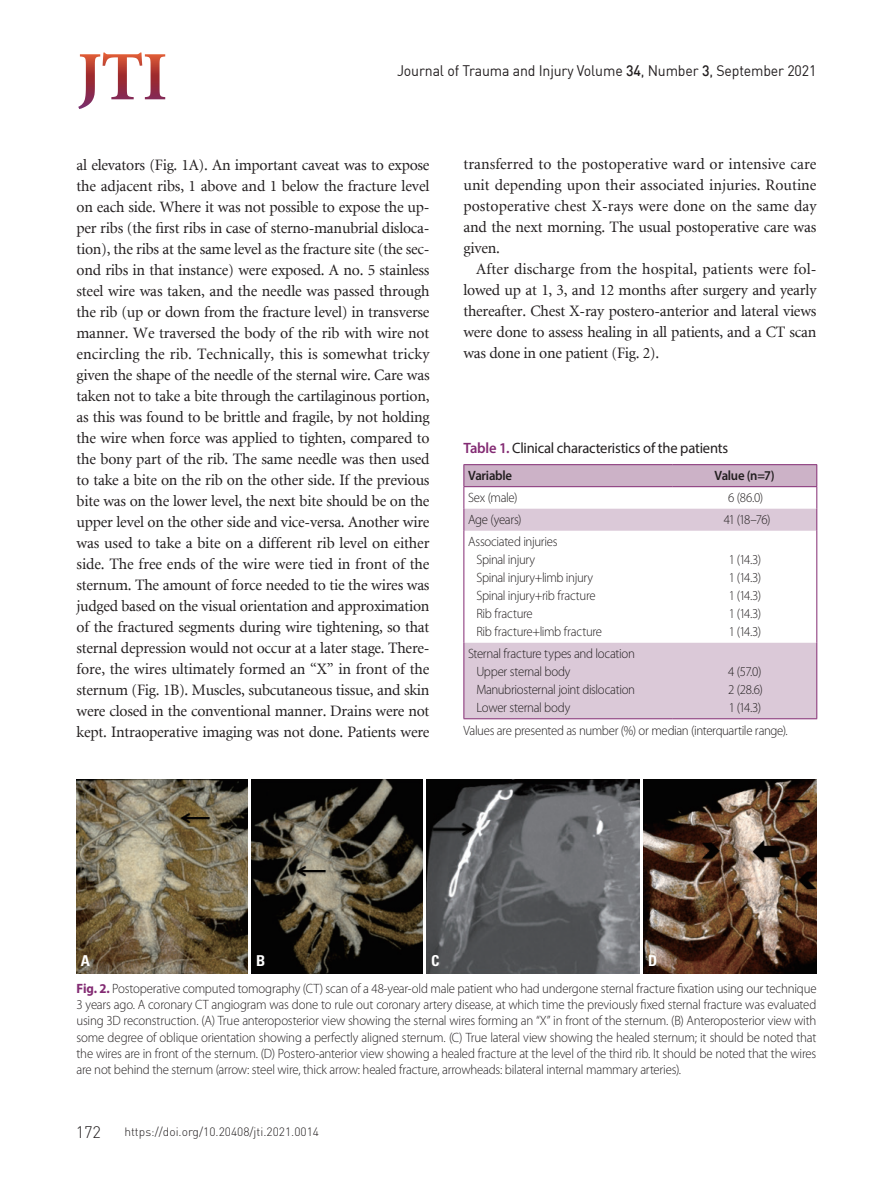
<style>
.page{position:relative;width:893px;height:1191px;background:#fff}
.page>*{position:absolute;margin:0;border:0;box-sizing:border-box;transform-origin:0 0}
.t1{font:300 16.5px "DIN Pro";color:#231f20}
.t2{font:15.75px/21px "Minion LT";letter-spacing:-.015em;color:#231f20;text-align:justify}
.t3{font:15px "DIN";letter-spacing:-.01em;color:#231f20;scale:.94 1}
.t4{font:15px "Myriad Pro";letter-spacing:-.015em;color:#231f20}
.t5{font:700 condensed 15px "Univers LT Std";color:#fff}
.t6{font:300 13.5px/18px "Myriad Pro";letter-spacing:-.025em;color:#231f20;scale:.95 1}
.t7{font:600 13.5px "Myriad Pro";letter-spacing:-.025em;color:#231f20;scale:.95 1}
.t8{font:300 12px "DIN Pro";color:#231f20}
.s1{font-weight:500}
.s2{font-weight:600;color:#832b73}
.s3{font-weight:700;color:#832b73}
</style>
<div class="page">
<svg style="left:78px;top:53px;width:87px;height:56px"></svg>
<img style="left:77px;top:779px;width:170px;height:194px">
<img style="left:427px;top:779px;width:212px;height:194px">
<img style="left:252px;top:779px;width:170px;height:194px">
<img style="left:644px;top:779px;width:172px;height:194px">
<svg style="left:464px;top:531px;width:352px;height:187px"></svg>
<hr style="left:463px;top:464px;width:209px;height:1px;background:#832b73">
<hr style="left:672px;top:464px;width:145px;height:1px;background:#832b73">
<svg style="left:463px;top:465px;width:354px;height:66px"></svg>
<hr style="left:463px;top:531px;width:1px;height:112px;background:#832b73">
<hr style="left:816px;top:531px;width:1px;height:112px;background:#832b73">
<hr style="left:463px;top:643px;width:1px;height:75px;background:#832b73">
<hr style="left:816px;top:643px;width:1px;height:75px;background:#832b73">
<hr style="left:463px;top:718px;width:209px;height:1px;background:#832b73">
<hr style="left:672px;top:718px;width:145px;height:1px;background:#832b73">
<p class="t3" style="left:397px;top:61px;width:448px">Journal of Trauma and Injury Volume <span class="s1">34</span>, Number <span class="s1">3</span>, September 2021</p>
<p class="t2" style="left:76px;top:155px;width:355px">al elevators (Fig. 1A). An important caveat was to expose the adjacent ribs, 1 above and 1 below the fracture level on each side. Where it was not possible to expose the up&shy;per ribs (the first ribs in case of sterno-manubrial disloca&shy;tion), the ribs at the same level as the fracture site (the sec&shy;ond ribs in that instance) were exposed. A no. 5 stainless steel wire was taken, and the needle was passed through the rib (up or down from the fracture level) in transverse manner. We traversed the body of the rib with wire not encircling the rib. Technically, this is somewhat tricky given the shape of the needle of the sternal wire. Care was taken not to take a bite through the cartilaginous portion, as this was found to be brittle and fragile, by not holding the wire when force was applied to tighten, compared to the bony part of the rib. The same needle was then used to take a bite on the rib on the other side. If the previous bite was on the lower level, the next bite should be on the upper level on the other side and vice-versa. Another wire was used to take a bite on a different rib level on either side. The free ends of the wire were tied in front of the sternum. The amount of force needed to tie the wires was judged based on the visual orientation and approximation of the fractured segments during wire tightening, so that sternal depression would not occur at a later stage. There&shy;fore, the wires ultimately formed an “X” in front of the sternum (Fig. 1B). Muscles, subcutaneous tissue, and skin were closed in the conventional manner. Drains were not kept. Intraoperative imaging was not done. Patients were</p>
<p class="t2" style="left:463px;top:154px;width:355px">transferred to the postoperative ward or intensive care unit depending upon their associated injuries. Routine postoperative chest X-rays were done on the same day and the next morning. The usual postoperative care was given.</p>
<p class="t2" style="left:463px;top:259px;width:355px;text-indent:13px">After discharge from the hospital, patients were fol&shy;lowed up at 1, 3, and 12 months after surgery and yearly thereafter. Chest X-ray postero-anterior and lateral views were done to assess healing in all patients, and a CT scan was done in one patient (Fig. 2).</p>
<p class="t4" style="left:463px;top:439px;width:266px"><span class="s2">Table 1.</span> Clinical characteristics of the patients</p>
<p class="t7" style="left:468px;top:467px;width:48px">Variable</p>
<p class="t7" style="left:714px;top:467px;width:65px">Value (n=7)</p>
<p class="t6" style="left:468px;top:489px;width:54px">Sex (male)</p>
<p class="t6" style="left:728px;top:489px;width:38px">6 (86.0)</p>
<p class="t6" style="left:468px;top:511px;width:58px">Age (years)</p>
<p class="t6" style="left:724px;top:511px;width:51px">41 (18–76)</p>
<p class="t6" style="left:476px;top:533px;width:134px;text-indent:-8px">Associated injuries<br>Spinal injury<br>Spinal injury+limb injury<br>Spinal injury+rib fracture<br>Rib fracture<br>Rib fracture+limb fracture</p>
<p class="t6" style="left:729px;top:551px;width:36px;text-align:justify">1 (14.3)<br>1 (14.3)<br>1 (14.3)<br>1 (14.3)<br>1 (14.3)</p>
<p class="t6" style="left:476px;top:645px;width:168px;text-indent:-8px">Sternal fracture types and location<br>Upper sternal body<br>Manubriosternal joint dislocation<br>Lower sternal body</p>
<p class="t6" style="left:728px;top:663px;width:38px">4 (57.0)<br>2 (28.6)<br>1 (14.3)</p>
<p class="t6" style="left:463px;top:721px;width:343px">Values are presented as number (%) or median (interquartile range).</p>
<p class="t5" style="left:81px;top:951px;width:11px">A</p>
<p class="t5" style="left:256px;top:951px;width:11px">b</p>
<p class="t5" style="left:431px;top:951px;width:10px">C</p>
<p class="t5" style="left:648px;top:951px;width:11px">D</p>
<p class="t6" style="left:77px;top:980px;width:780px;line-height:16.2px;text-align:justify"><span class="s3">Fig. 2.</span> Postoperative computed tomography (CT) scan of a 48-year-old male patient who had undergone sternal fracture fixation using our technique 3 years ago. A coronary CT angiogram was done to rule out coronary artery disease, at which time the previously fixed sternal fracture was evaluated using 3D reconstruction. (A) True anteroposterior view showing the sternal wires forming an “X” in front of the sternum. (B) Anteroposterior view with some degree of oblique orientation showing a perfectly aligned sternum. (C) True lateral view showing the healed sternum; it should be noted that the wires are in front of the sternum. (D) Postero-anterior view showing a healed fracture at the level of the third rib. It should be noted that the wires are not behind the sternum (arrow: steel wire, thick arrow: healed fracture, arrowheads: bilateral internal mammary arteries).</p>
<p class="t1" style="left:76px;top:1120px;width:27px">172</p>
<p class="t8" style="left:124px;top:1123px;width:196px">https://doi.org/10.20408/jti.2021.0014</p>
</div>
